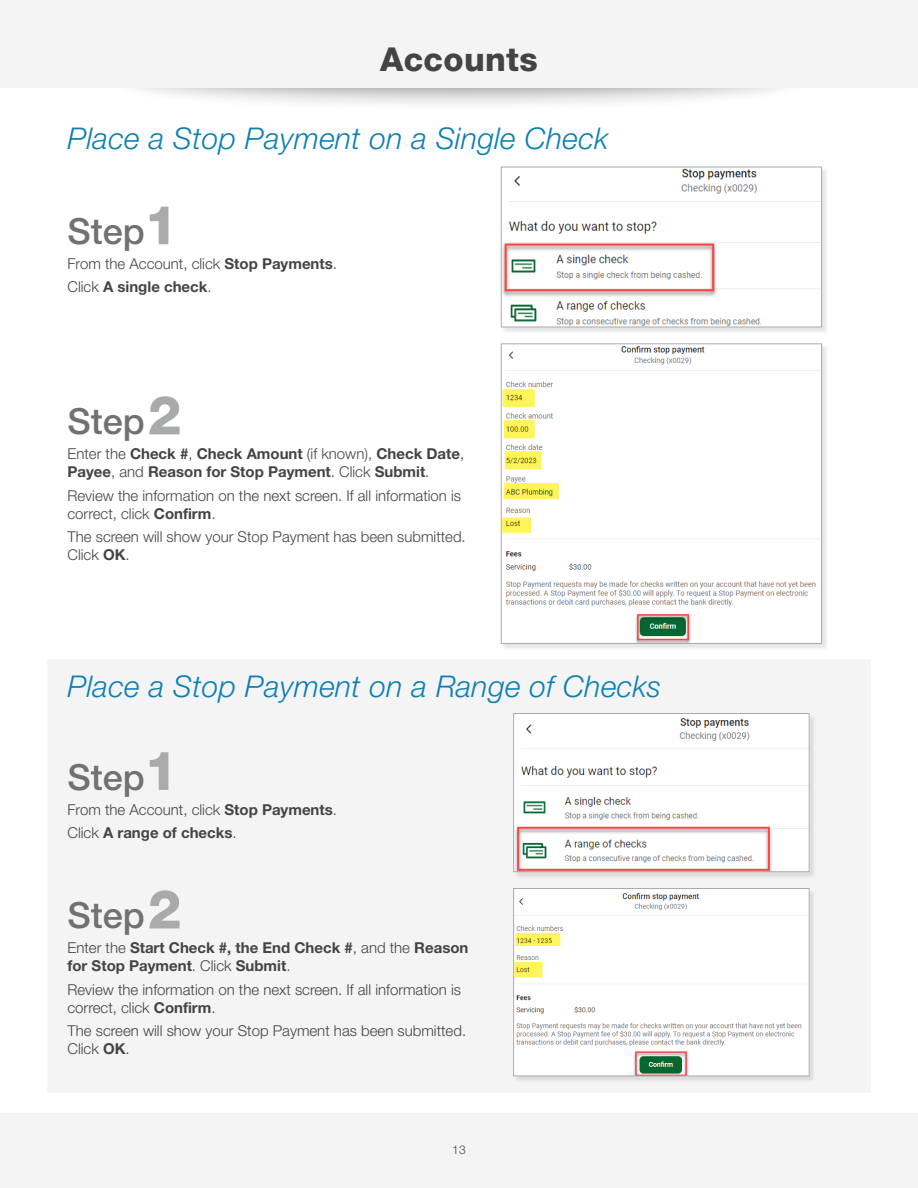
<style>
.page{position:relative;width:918px;height:1188px;background:#fff}
.page>*{position:absolute;margin:0;border:0;box-sizing:border-box;transform-origin:0 0}
.t1{font:500 36px "Helvetica Neue LT Std";color:#707272}
.t2{font:800 33px "Helvetica Neue LT Std";letter-spacing:.01em;color:#444446}
.t3{font:italic 300 30px "Helvetica Neue LT Std";letter-spacing:.01em;color:#0d7fb4}
.t4{font:300 15px/18px "Helvetica Neue LT Std";color:#444446}
.t5{font:700 15px/18px "Helvetica Neue LT Std";color:#444446}
.t6{font:300 12px "Helvetica Neue LT Std";color:#444446}
.s1{font-weight:800;font-size:54px;color:#a9aaaa}
.s2{font-weight:700}
.s3{font-weight:300}
</style>
<div class="page">
<div style="left:0;top:1113px;width:918px;height:75px;background:#f4f4f4"></div>
<div style="left:98px;top:6px;width:722px;height:107px;background:#000;opacity:.4"></div>
<div style="left:0;top:0;width:918px;height:88px;background:#f4f4f4"></div>
<div style="left:47px;top:659px;width:824px;height:434px;background:#f4f4f4"></div>
<div style="left:502px;top:168px;width:327px;height:166px;background:#000;opacity:.1"></div>
<img style="left:503px;top:169px;width:317px;height:156px">
<div style="left:501px;top:167px;width:321px;height:160px;border:1px solid #a9aaaa"></div>
<div style="left:502px;top:344px;width:327px;height:307px;background:#000;opacity:.1"></div>
<img style="left:503px;top:346px;width:317px;height:296px">
<div style="left:501px;top:344px;width:321px;height:300px;border:1px solid #a9aaaa"></div>
<div style="left:514px;top:714px;width:302px;height:165px;background:#000;opacity:.1"></div>
<img style="left:515px;top:715px;width:292px;height:155px">
<div style="left:513px;top:713px;width:296px;height:159px;border:1px solid #a9aaaa"></div>
<div style="left:514px;top:889px;width:302px;height:194px;background:#000;opacity:.1"></div>
<img style="left:515px;top:890px;width:292px;height:184px">
<div style="left:513px;top:888px;width:296px;height:188px;border:1px solid #a9aaaa"></div>
<h2 class="t2" style="left:380px;top:39px;width:159px">Accounts</h2>
<h3 class="t3" style="left:68px;top:121px;width:542px">Place a Stop Payment on a Single Check</h3>
<h1 class="t1" style="left:68px;top:210px;width:112px">Step <span class="s1">1</span></h1>
<p class="t4" style="left:68px;top:252px;width:268px;line-height:23.4px">From the Account, click <span class="s2">Stop Payments</span>.<br>Click <span class="s2">A single check</span>.</p>
<h1 class="t1" style="left:68px;top:400px;width:116px">Step <span class="s1">2</span></h1>
<p class="t5" style="left:68px;top:444px;width:398px"><span class="s3">Enter the</span> Check #<span class="s3">,</span> Check Amount <span class="s3">(if known),</span> Check Date<span class="s3">,<br></span>Payee<span class="s3">, and</span> Reason for Stop Payment<span class="s3">. Click</span> Submit<span class="s3">.</span></p>
<p class="t4" style="left:68px;top:486px;width:395px">Review the information on the next screen. If all information is correct, click <span class="s2">Confirm</span>.</p>
<p class="t4" style="left:68px;top:527px;width:397px">The screen will show your Stop Payment has been submitted.<br>Click <span class="s2">OK</span>.</p>
<h3 class="t3" style="left:68px;top:668px;width:595px">Place a Stop Payment on a Range of Checks</h3>
<h1 class="t1" style="left:68px;top:756px;width:112px">Step <span class="s1">1</span></h1>
<p class="t4" style="left:68px;top:797px;width:268px;line-height:23.4px">From the Account, click <span class="s2">Stop Payments</span>.<br>Click <span class="s2">A range of checks</span>.</p>
<h1 class="t1" style="left:68px;top:894px;width:116px">Step <span class="s1">2</span></h1>
<p class="t5" style="left:68px;top:939px;width:402px"><span class="s3">Enter the</span> Start Check #, the End Check #<span class="s3">, and the</span> Reason for Stop Payment<span class="s3">. Click</span> Submit<span class="s3">.</span></p>
<p class="t4" style="left:68px;top:980px;width:395px">Review the information on the next screen. If all information is correct, click <span class="s2">Confirm</span>.</p>
<p class="t4" style="left:68px;top:1021px;width:397px">The screen will show your Stop Payment has been submitted.<br>Click <span class="s2">OK</span>.</p>
<p class="t6" style="left:452px;top:1142px;width:15px">13</p>
</div>
